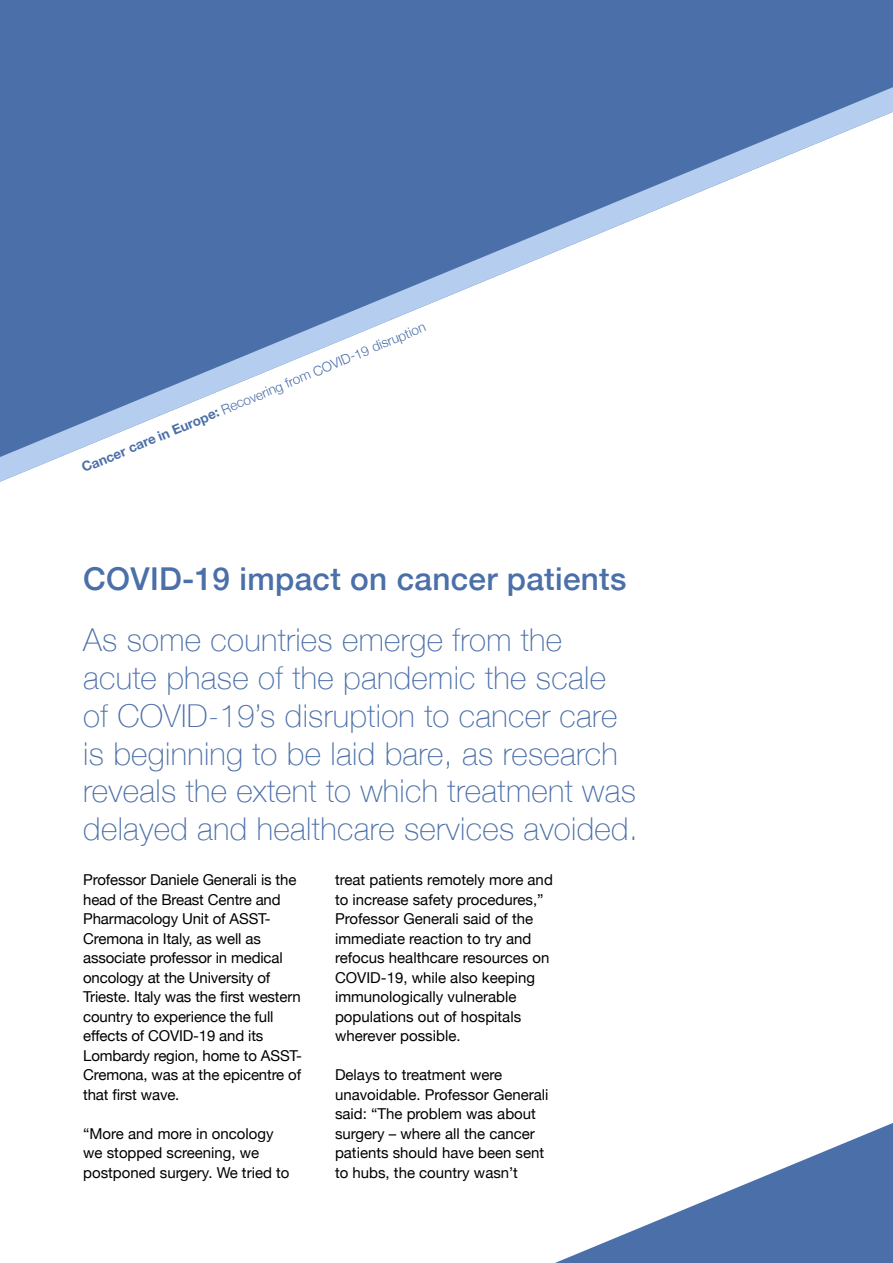
<style>
.page{position:relative;width:893px;height:1263px;background:#fff}
.page>*{position:absolute;margin:0;border:0;box-sizing:border-box;transform-origin:0 0}
.t1{font:100 31.5px/37.8px "Helvetica Neue";letter-spacing:.01em;color:#4b6fa9}
.t2{font:500 31.5px "Helvetica Neue";letter-spacing:.01em;color:#4b6fa9}
.t3{font:15px/19.5px "Helvetica Neue";color:#000}
.t4{font:300 13.5px "Helvetica Neue";color:#4b6fa9}
.s1{font-weight:700}
</style>
<div class="page">
<div style="left:0;top:0;width:893px;height:87px;background:#4b6fa9"></div>
<svg style="left:555px;top:1123px;width:338px;height:140px"></svg>
<svg style="left:0;top:87px;width:893px;height:395px"></svg>
<p class="t4" style="left:79px;top:460px;width:372px;rotate:-23deg"><sup>Canc</sup><span class="s1">er care in Europe:</span> Recovering from COVID-19 disruption</p>
<h1 class="t2" style="left:83px;top:553px;width:545px">COVID-19 impact on cancer patients</h1>
<h1 class="t1" style="left:83px;top:620px;width:556px">As some countries emerge from the acute phase of the pandemic the scale of COVID-19’s disruption to cancer care is beginning to be laid bare, as research reveals the extent to which treatment was delayed and healthcare services avoided.</h1>
<p class="t3" style="left:83px;top:871px;width:220px">Professor Daniele Generali is the head of the Breast Centre and<br>Pharmacology Unit of ASST-<br>Cremona in Italy, as well as associate professor in medical oncology at the University of<br>Trieste. Italy was the first western country to experience the full effects of COVID-19 and its<br>Lombardy region, home to ASST-<br>Cremona, was at the epicentre of that first wave.</p>
<p class="t3" style="left:83px;top:1125px;width:208px">“More and more in oncology we stopped screening, we postponed surgery. We tried to</p>
<p class="t3" style="left:335px;top:871px;width:219px">treat patients remotely more and to increase safety procedures,”<br>Professor Generali said of the immediate reaction to try and refocus healthcare resources on<br>COVID-19, while also keeping immunologically vulnerable populations out of hospitals wherever possible.</p>
<p class="t3" style="left:335px;top:1066px;width:215px">Delays to treatment were unavoidable. Professor Generali said: “The problem was about surgery – where all the cancer patients should have been sent to hubs, the country wasn’t</p>
</div>
